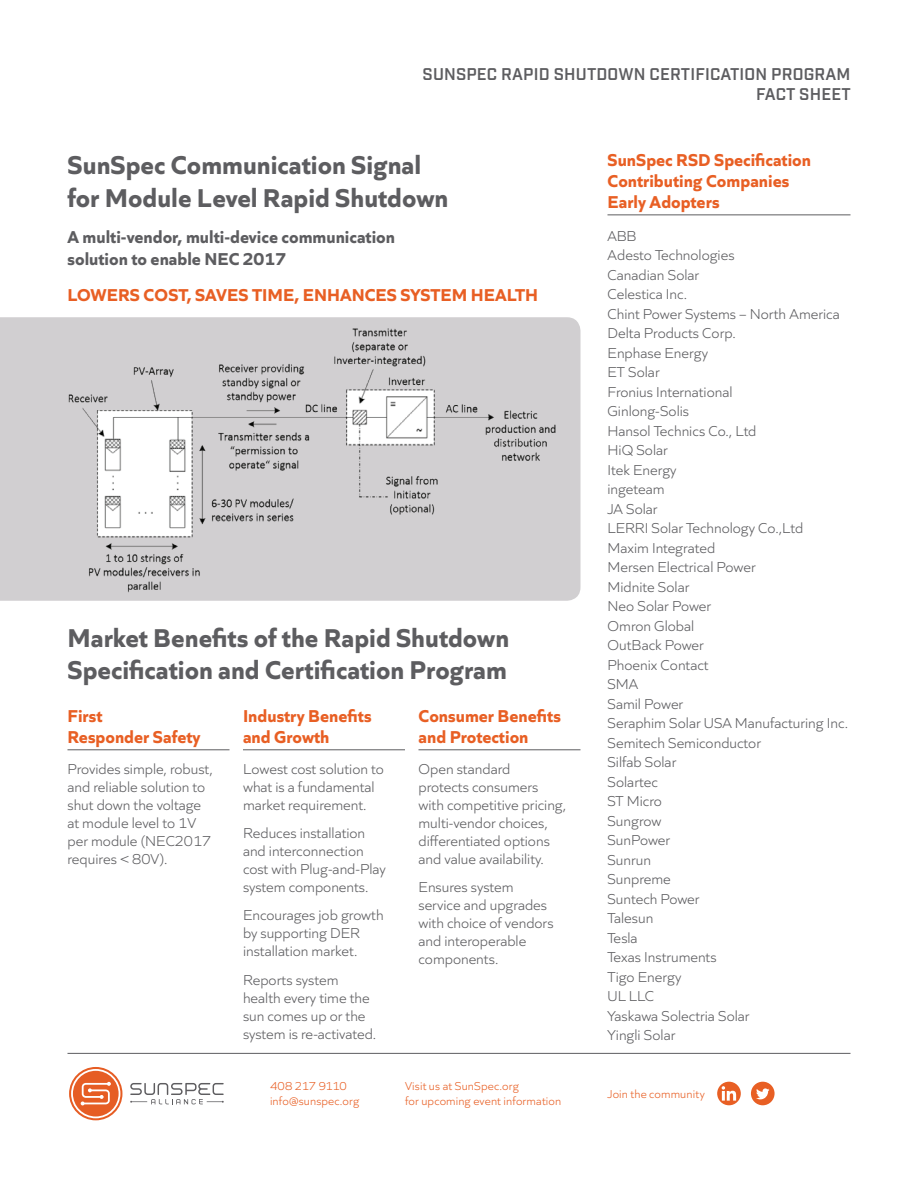
<style>
.page{position:relative;width:918px;height:1188px;background:#fff}
.page>*{position:absolute;margin:0;border:0;box-sizing:border-box;transform-origin:0 0}
.t1{font:700 27px/32.4px "Quiet Sans";color:#5d5d60}
.t2{font:700 18px/21px "Quiet Sans";color:#e85f24}
.t3{font:700 18px/22.5px "Quiet Sans";color:#5d5d60}
.t4{font:600 16.5px/19.8px "Industry";letter-spacing:.01em;color:#5d5d60;text-align:right}
.t5{font:300 15px/19.5px "Quiet Sans";color:#5d5d60}
.t6{font:300 12px/14.4px "Quiet Sans";letter-spacing:.015em;color:#e85f24}
</style>
<div class="page">
<div style="left:0;top:317px;width:580px;height:284px;background:#d1cfd1"></div>
<svg style="left:717px;top:1082px;width:24px;height:23px"></svg>
<svg style="left:751px;top:1082px;width:24px;height:23px"></svg>
<svg style="left:69px;top:1067px;width:53px;height:53px"></svg>
<svg style="left:130px;top:1083px;width:94px;height:21px"></svg>
<hr style="left:68px;top:1053px;width:782px;height:1px;background:#5d5d60">
<hr style="left:608px;top:214px;width:242px;height:1px;background:#5d5d60">
<img style="left:68px;top:324px;width:489px;height:270px">
<hr style="left:68px;top:749px;width:162px;height:1px;background:#5d5d60">
<hr style="left:243px;top:749px;width:162px;height:1px;background:#5d5d60">
<hr style="left:418px;top:749px;width:162px;height:1px;background:#5d5d60">
<p class="t4" style="left:423px;top:65px;width:430px">SUNSPEC RAPID SHUTDOWN CERTIFICATION PROGRAM<br>FACT SHEET</p>
<h1 class="t1" style="left:68px;top:147px;width:382px">SunSpec Communication Signal for Module Level Rapid Shutdown</h1>
<p class="t3" style="left:68px;top:224px;width:329px">A multi-vendor, multi-device communication solution to enable NEC 2017</p>
<p class="t2" style="left:68px;top:283px;width:472px">LOWERS COST, SAVES TIME, ENHANCES SYSTEM HEALTH</p>
<h1 class="t1" style="left:68px;top:619px;width:443px">Market Benefits of the Rapid Shutdown<br>Specification and Certification Program</h1>
<p class="t2" style="left:68px;top:703px;width:135px">First<br>Responder Safety</p>
<p class="t5" style="left:68px;top:759px;width:147px;line-height:18px">Provides simple, robust, and reliable solution to shut down the voltage at module level to 1V per module (NEC2017 requires &lt; 80V).</p>
<p class="t2" style="left:243px;top:703px;width:130px">Industry Benefits and Growth</p>
<p class="t5" style="left:243px;top:759px;width:142px;line-height:18px">Lowest cost solution to what is a fundamental market requirement.</p>
<p class="t5" style="left:243px;top:823px;width:145px;line-height:18px">Reduces installation and interconnection cost with Plug-and-Play system components.</p>
<p class="t5" style="left:243px;top:906px;width:142px;line-height:18px">Encourages job growth by supporting DER installation market.</p>
<p class="t5" style="left:243px;top:970px;width:135px;line-height:18px">Reports system health every time the sun comes up or the system is re-activated.</p>
<p class="t2" style="left:418px;top:703px;width:144px">Consumer Benefits and Protection</p>
<p class="t5" style="left:418px;top:759px;width:149px;line-height:18px">Open standard<br>protects consumers with competitive pricing, multi-vendor choices, differentiated options and value availability.</p>
<p class="t5" style="left:418px;top:877px;width:137px;line-height:18px">Ensures system service and upgrades with choice of vendors and interoperable components.</p>
<p class="t2" style="left:608px;top:148px;width:205px">SunSpec RSD Specification<br>Contributing Companies<br>Early Adopters</p>
<p class="t5" style="left:608px;top:225px;width:242px">ABB<br>Adesto Technologies<br>Canadian Solar<br>Celestica Inc.<br>Chint Power Systems – North America<br>Delta Products Corp.<br>Enphase Energy<br>ET Solar<br>Fronius International<br>Ginlong-Solis<br>Hansol Technics Co., Ltd<br>HiQ Solar<br>Itek Energy<br>ingeteam<br>JA Solar<br>LERRI Solar Technology Co.,Ltd<br>Maxim Integrated<br>Mersen Electrical Power<br>Midnite Solar<br>Neo Solar Power<br>Omron Global<br>OutBack Power<br>Phoenix Contact<br>SMA<br>Samil Power<br>Seraphim Solar USA Manufacturing Inc.<br>Semitech Semiconductor<br>Silfab Solar<br>Solartec<br>ST Micro<br>Sungrow<br>SunPower<br>Sunrun<br>Sunpreme<br>Suntech Power<br>Talesun<br>Tesla<br>Texas Instruments<br>Tigo Energy<br>UL LLC<br>Yaskawa Solectria Solar<br>Yingli Solar</p>
<p class="t6" style="left:270px;top:1078px;width:91px">408 217 9110 info@sunspec.org</p>
<p class="t6" style="left:405px;top:1078px;width:158px">Visit us at SunSpec.org<br>for upcoming event information</p>
<p class="t6" style="left:608px;top:1086px;width:99px">Join the community</p>
</div>
